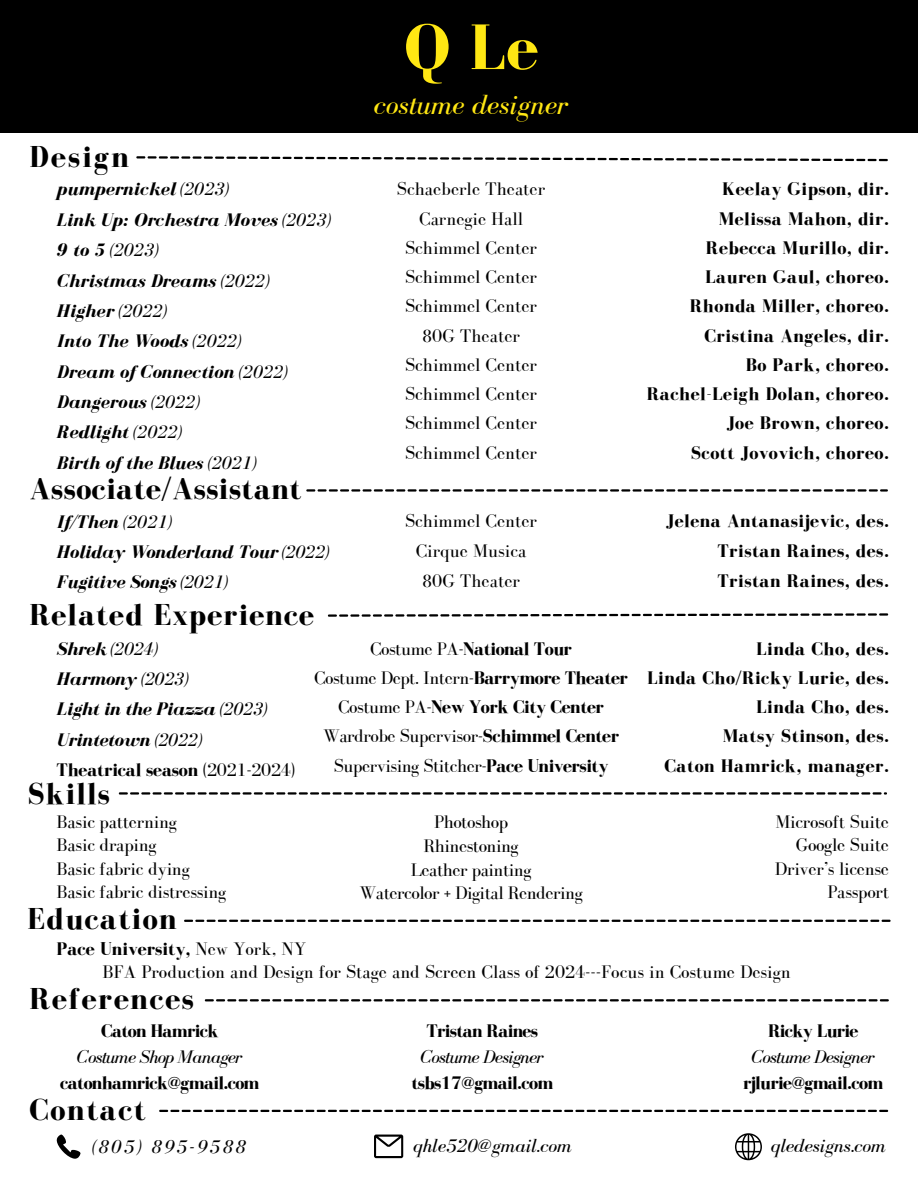
<style>
.page{position:relative;width:918px;height:1188px;background:#fff}
.page>*{position:absolute;margin:0;border:0;box-sizing:border-box;transform-origin:0 0}
.t1{font:700 66px "Bodoni FLF";color:#ffe713}
.t2{font:700 31.2px "Bodoni FLF";letter-spacing:.035em;color:#000}
.t3{font:700 31.2px "Bodoni FLF";letter-spacing:.055em;color:#000}
.t4{font:italic 28.5px "Bodoni FLF";color:#ffe713}
.t5{font:italic 19.5px "Bodoni FLF";color:#000}
.t6{font:italic 19.5px "Bodoni FLF";letter-spacing:.115em;color:#000}
.t7{font:18.75px "Bodoni FLF";color:#000}
.t8{font:700 18.75px "Bodoni FLF";letter-spacing:.025em;color:#000}
.t9{font:italic 700 18.75px "Bodoni FLF";color:#000}
.t10{font:18.75px "Bodoni FLF";letter-spacing:-.025em;color:#000}
.t11{font:700 18.75px "Bodoni FLF";letter-spacing:-.04em;color:#000}
.t12{font:italic 18.75px "Bodoni FLF";letter-spacing:-.04em;color:#000}
.t13{font:700 18.75px "Bodoni FLF";letter-spacing:-.025em;color:#000}
.t14{font:700 18.75px "Bodoni FLF";letter-spacing:-.015em;color:#000}
.t15{font:700 18.75px "Bodoni FLF";color:#000}
.s1{font-weight:400}
.s2{font-weight:700}
</style>
<div class="page">
<svg style="left:136px;top:156px;width:752px;height:5px"></svg>
<svg style="left:306px;top:489px;width:582px;height:3px"></svg>
<svg style="left:328px;top:613px;width:560px;height:4px"></svg>
<svg style="left:184px;top:920px;width:707px;height:2px"></svg>
<svg style="left:205px;top:999px;width:684px;height:2px"></svg>
<svg style="left:57px;top:1135px;width:23px;height:23px"></svg>
<svg style="left:374px;top:1135px;width:29px;height:23px"></svg>
<svg style="left:159px;top:1110px;width:729px;height:2px"></svg>
<svg style="left:735px;top:1133px;width:27px;height:27px"></svg>
<div style="left:0;top:0;width:918px;height:132px;background:#000"></div>
<svg style="left:119px;top:792px;width:768px;height:3px"></svg>
<h1 class="t2" style="left:30px;top:140px;width:101px">Design</h1>
<p class="t9" style="left:57px;top:179px;width:174px">pumpernickel <span class="s1">(2023)</span></p>
<p class="t9" style="left:57px;top:210px;width:276px">Link Up: Orchestra Moves <span class="s1">(2023)</span></p>
<p class="t12" style="left:57px;top:240px;width:104px"><span class="s2">9 to 5</span> (2023)</p>
<p class="t9" style="left:57px;top:270px;width:215px">Christmas Dreams <span class="s1">(2022)</span></p>
<p class="t9" style="left:57px;top:301px;width:112px">Higher <span class="s1">(2022)</span></p>
<p class="t9" style="left:57px;top:331px;width:187px">Into The Woods <span class="s1">(2022)</span></p>
<p class="t9" style="left:57px;top:362px;width:233px">Dream of Connection <span class="s1">(2022)</span></p>
<p class="t9" style="left:57px;top:392px;width:145px">Dangerous <span class="s1">(2022)</span></p>
<p class="t9" style="left:57px;top:422px;width:127px">Redlight <span class="s1">(2022)</span></p>
<p class="t9" style="left:57px;top:453px;width:202px">Birth of the Blues <span class="s1">(2021)</span></p>
<p class="t2" style="left:30px;top:472px;width:273px">Associate/Assistant</p>
<p class="t9" style="left:57px;top:512px;width:117px">If/Then <span class="s1">(2021)</span></p>
<p class="t9" style="left:57px;top:542px;width:274px">Holiday Wonderland Tour <span class="s1">(2022)</span></p>
<p class="t9" style="left:57px;top:572px;width:173px">Fugitive Songs <span class="s1">(2021)</span></p>
<p class="t2" style="left:30px;top:597px;width:286px">Related Experience</p>
<p class="t1" style="left:404px;top:11px;width:136px">Q Le</p>
<p class="t4" style="left:374px;top:89px;width:196px">costume designer</p>
<p class="t7" style="left:397px;top:179px;width:150px">Schaeberle Theater</p>
<p class="t7" style="left:419px;top:208px;width:105px">Carnegie Hall</p>
<p class="t7" style="left:405px;top:238px;width:134px">Schimmel Center</p>
<p class="t7" style="left:405px;top:267px;width:134px">Schimmel Center</p>
<p class="t7" style="left:405px;top:296px;width:134px">Schimmel Center</p>
<p class="t7" style="left:422px;top:325px;width:99px">80G Theater</p>
<p class="t7" style="left:405px;top:355px;width:134px">Schimmel Center</p>
<p class="t7" style="left:405px;top:384px;width:134px">Schimmel Center</p>
<h1 class="t7" style="left:405px;top:413px;width:134px">Schimmel Center</h1>
<p class="t7" style="left:405px;top:442px;width:134px">Schimmel Center</p>
<p class="t7" style="left:405px;top:510px;width:134px">Schimmel Center</p>
<p class="t7" style="left:416px;top:541px;width:112px">Cirque Musica</p>
<p class="t7" style="left:422px;top:571px;width:99px">80G Theater</p>
<p class="t12" style="left:57px;top:638px;width:103px"><span class="s2">Shrek</span> (2024)</p>
<p class="t9" style="left:57px;top:669px;width:134px">Harmony <span class="s1">(2023)</span></p>
<p class="t9" style="left:57px;top:699px;width:212px">Light in the Piazza <span class="s1">(2023)</span></p>
<p class="t9" style="left:57px;top:730px;width:147px">Urintetown <span class="s1">(2022)</span></p>
<p class="t14" style="left:57px;top:760px;width:240px">Theatrical season <span class="s1">(2021-2024)</span></p>
<p class="t2" style="left:27px;top:776px;width:84px">Skills</p>
<p class="t7" style="left:57px;top:811px;width:122px">Basic patterning</p>
<p class="t7" style="left:57px;top:835px;width:101px">Basic draping</p>
<p class="t7" style="left:57px;top:858px;width:135px">Basic fabric dying</p>
<p class="t7" style="left:57px;top:882px;width:171px">Basic fabric distressing</p>
<h1 class="t2" style="left:27px;top:902px;width:151px">Education</h1>
<p class="t15" style="left:57px;top:939px;width:251px">Pace University, <span class="s1">New York, NY</span></p>
<p class="t13" style="left:370px;top:638px;width:204px"><span class="s1">Costume PA-</span>National Tour</p>
<p class="t10" style="left:314px;top:667px;width:316px">Costume Dept. Intern-<span class="s2">Barrymore Theater</span></p>
<p class="t13" style="left:338px;top:697px;width:267px"><span class="s1">Costume PA-</span>New York City Center</p>
<p class="t10" style="left:323px;top:726px;width:298px">Wardrobe Supervisor-<span class="s2">Schimmel Center</span></p>
<p class="t10" style="left:334px;top:755px;width:276px">Supervising Stitcher-<span class="s2">Pace University</span></p>
<p class="t10" style="left:434px;top:812px;width:76px">Photoshop</p>
<p class="t10" style="left:424px;top:836px;width:97px">Rhinestoning</p>
<p class="t10" style="left:411px;top:859px;width:122px">Leather painting</p>
<p class="t10" style="left:360px;top:883px;width:225px">Watercolor + Digital Rendering</p>
<p class="t8" style="left:722px;top:179px;width:168px">Keelay Gipson, dir.</p>
<p class="t8" style="left:719px;top:208px;width:172px">Melissa Mahon, dir.</p>
<h1 class="t8" style="left:706px;top:238px;width:185px">Rebecca Murillo, dir.</h1>
<p class="t8" style="left:705px;top:267px;width:185px">Lauren Gaul, choreo.</p>
<p class="t8" style="left:690px;top:296px;width:201px">Rhonda Miller, choreo.</p>
<p class="t8" style="left:704px;top:325px;width:186px">Cristina Angeles, dir.</p>
<p class="t8" style="left:746px;top:355px;width:145px">Bo Park, choreo.</p>
<p class="t8" style="left:647px;top:384px;width:244px">Rachel-Leigh Dolan, choreo.</p>
<p class="t8" style="left:727px;top:413px;width:164px">Joe Brown, choreo.</p>
<p class="t8" style="left:691px;top:442px;width:200px">Scott Jovovich, choreo.</p>
<p class="t8" style="left:666px;top:510px;width:224px">Jelena Antanasijevic, des.</p>
<p class="t8" style="left:718px;top:541px;width:173px">Tristan Raines, des.</p>
<h1 class="t8" style="left:718px;top:571px;width:173px">Tristan Raines, des.</h1>
<p class="t8" style="left:756px;top:638px;width:135px">Linda Cho, des.</p>
<p class="t8" style="left:647px;top:667px;width:244px">Linda Cho/Ricky Lurie, des.</p>
<p class="t8" style="left:756px;top:697px;width:135px">Linda Cho, des.</p>
<p class="t8" style="left:723px;top:726px;width:168px">Matsy Stinson, des.</p>
<p class="t8" style="left:664px;top:755px;width:226px">Caton Hamrick, manager.</p>
<h1 class="t7" style="left:775px;top:811px;width:115px">Microsoft Suite</h1>
<p class="t7" style="left:796px;top:835px;width:95px">Google Suite</p>
<p class="t7" style="left:775px;top:858px;width:116px">Driver’s license</p>
<p class="t7" style="left:827px;top:882px;width:63px">Passport</p>
<p class="t7" style="left:102px;top:962px;width:690px">BFA Production and Design for Stage and Screen Class of 2024---Focus in Costume Design</p>
<p class="t3" style="left:30px;top:982px;width:166px">References</p>
<p class="t11" style="left:101px;top:1021px;width:119px">Caton Hamrick</p>
<p class="t12" style="left:77px;top:1046px;width:167px">Costume Shop Manager</p>
<p class="t11" style="left:60px;top:1072px;width:201px">catonhamrick@gmail.com</p>
<p class="t3" style="left:30px;top:1093px;width:118px">Contact</p>
<p class="t11" style="left:427px;top:1021px;width:113px">Tristan Raines</p>
<p class="t12" style="left:421px;top:1046px;width:125px">Costume Designer</p>
<p class="t11" style="left:411px;top:1072px;width:143px">tsbs17@gmail.com</p>
<p class="t11" style="left:768px;top:1021px;width:92px">Ricky Lurie</p>
<p class="t12" style="left:751px;top:1046px;width:125px">Costume Designer</p>
<h1 class="t11" style="left:743px;top:1072px;width:142px">rjlurie@gmail.com</h1>
<p class="t6" style="left:93px;top:1136px;width:154px">(805) 895-9588</p>
<p class="t5" style="left:413px;top:1135px;width:160px">qhle520@gmail.com</p>
<h1 class="t5" style="left:771px;top:1135px;width:117px">qledesigns.com</h1>
</div>
